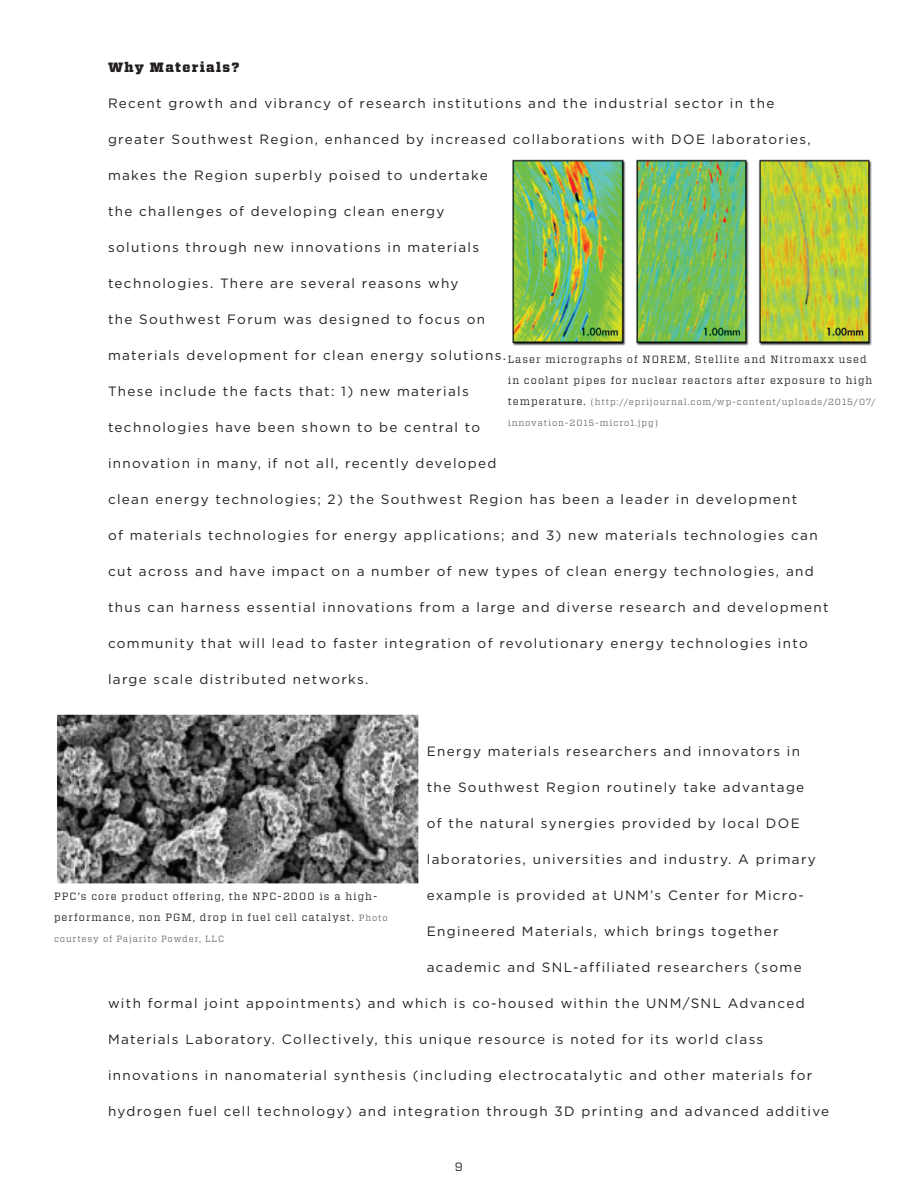
<style>
.page{position:relative;width:918px;height:1188px;background:#fff}
.page>*{position:absolute;margin:0;border:0;box-sizing:border-box;transform-origin:0 0}
.t1{font:13.5px "Gotham";letter-spacing:.1em;color:#231f20}
.t2{font:900 13.5px "Vitesse";letter-spacing:.1em;color:#231f20}
.t3{font:12px "Vitesse";color:#231f20}
.t4{font:10.5px/21px "Vitesse";letter-spacing:.1em;color:#231f20}
.t5{font:9px "Vitesse";letter-spacing:.1em;color:#6c6d70}
.s1{font-size:10.5px;color:#231f20}
.s2{font-size:9px;color:#6c6d70}
</style>
<div class="page">
<img style="left:512px;top:159px;width:360px;height:187px">
<img style="left:57px;top:714px;width:362px;height:170px">
<p class="t2" style="left:108px;top:58px;width:133px">Why Materials?</p>
<p class="t1" style="left:108px;top:95px;width:668px">Recent growth and vibrancy of research institutions and the industrial sector in the</p>
<p class="t1" style="left:108px;top:131px;width:704px">greater Southwest Region, enhanced by increased collaborations with DOE laboratories,</p>
<p class="t1" style="left:108px;top:167px;width:381px">makes the Region superbly poised to undertake</p>
<p class="t1" style="left:108px;top:203px;width:338px">the challenges of developing clean energy</p>
<p class="t1" style="left:108px;top:239px;width:373px">solutions through new innovations in materials</p>
<p class="t1" style="left:108px;top:275px;width:352px">technologies. There are several reasons why</p>
<p class="t1" style="left:108px;top:311px;width:379px">the Southwest Forum was designed to focus on</p>
<p class="t1" style="left:108px;top:347px;width:400px">materials development for clean energy solutions.</p>
<p class="t1" style="left:108px;top:383px;width:362px">These include the facts that: 1) new materials</p>
<p class="t1" style="left:108px;top:419px;width:374px">technologies have been shown to be central to</p>
<p class="t1" style="left:108px;top:455px;width:390px">innovation in many, if not all, recently developed</p>
<p class="t1" style="left:108px;top:491px;width:691px">clean energy technologies; 2) the Southwest Region has been a leader in development</p>
<p class="t1" style="left:108px;top:527px;width:711px">of materials technologies for energy applications; and 3) new materials technologies can</p>
<p class="t1" style="left:108px;top:563px;width:707px">cut across and have impact on a number of new types of clean energy technologies, and</p>
<p class="t1" style="left:108px;top:599px;width:722px">thus can harness essential innovations from a large and diverse research and development</p>
<p class="t1" style="left:108px;top:635px;width:701px">community that will lead to faster integration of revolutionary energy technologies into</p>
<p class="t1" style="left:108px;top:671px;width:262px">large scale distributed networks.</p>
<p class="t4" style="left:508px;top:348px;width:366px">Laser micrographs of NOREM, Stellite and Nitromaxx used in coolant pipes for nuclear reactors after exposure to high</p>
<p class="t5" style="left:508px;top:395px;width:369px"><span class="s1">temperature.</span> (http://eprijournal.com/wp-content/uploads/2015/07/</p>
<p class="t5" style="left:508px;top:416px;width:152px">innovation-2015-micro1.jpg)</p>
<p class="t1" style="left:427px;top:743px;width:375px">Energy materials researchers and innovators in</p>
<p class="t1" style="left:427px;top:779px;width:379px">the Southwest Region routinely take advantage</p>
<p class="t1" style="left:427px;top:815px;width:374px">of the natural synergies provided by local DOE</p>
<p class="t1" style="left:427px;top:851px;width:391px">laboratories, universities and industry. A primary</p>
<p class="t1" style="left:427px;top:887px;width:379px">example is provided at UNM’s Center for Micro-</p>
<p class="t1" style="left:427px;top:923px;width:353px">Engineered Materials, which brings together</p>
<p class="t1" style="left:427px;top:959px;width:376px">academic and SNL-affiliated researchers (some</p>
<p class="t1" style="left:108px;top:995px;width:698px">with formal joint appointments) and which is co-housed within the UNM/SNL Advanced</p>
<p class="t1" style="left:108px;top:1031px;width:657px">Materials Laboratory. Collectively, this unique resource is noted for its world class</p>
<p class="t1" style="left:108px;top:1067px;width:706px">innovations in nanomaterial synthesis (including electrocatalytic and other materials for</p>
<p class="t1" style="left:108px;top:1103px;width:723px">hydrogen fuel cell technology) and integration through 3D printing and advanced additive</p>
<p class="t4" style="left:54px;top:886px;width:335px">PPC’s core product offering, the NPC-2000 is a high&shy;performance, non PGM, drop in fuel cell catalyst. <span class="s2">Photo</span></p>
<p class="t5" style="left:54px;top:933px;width:172px">courtesy of Pajarito Powder, LLC</p>
<p class="t3" style="left:455px;top:1158px;width:10px">9</p>
</div>
